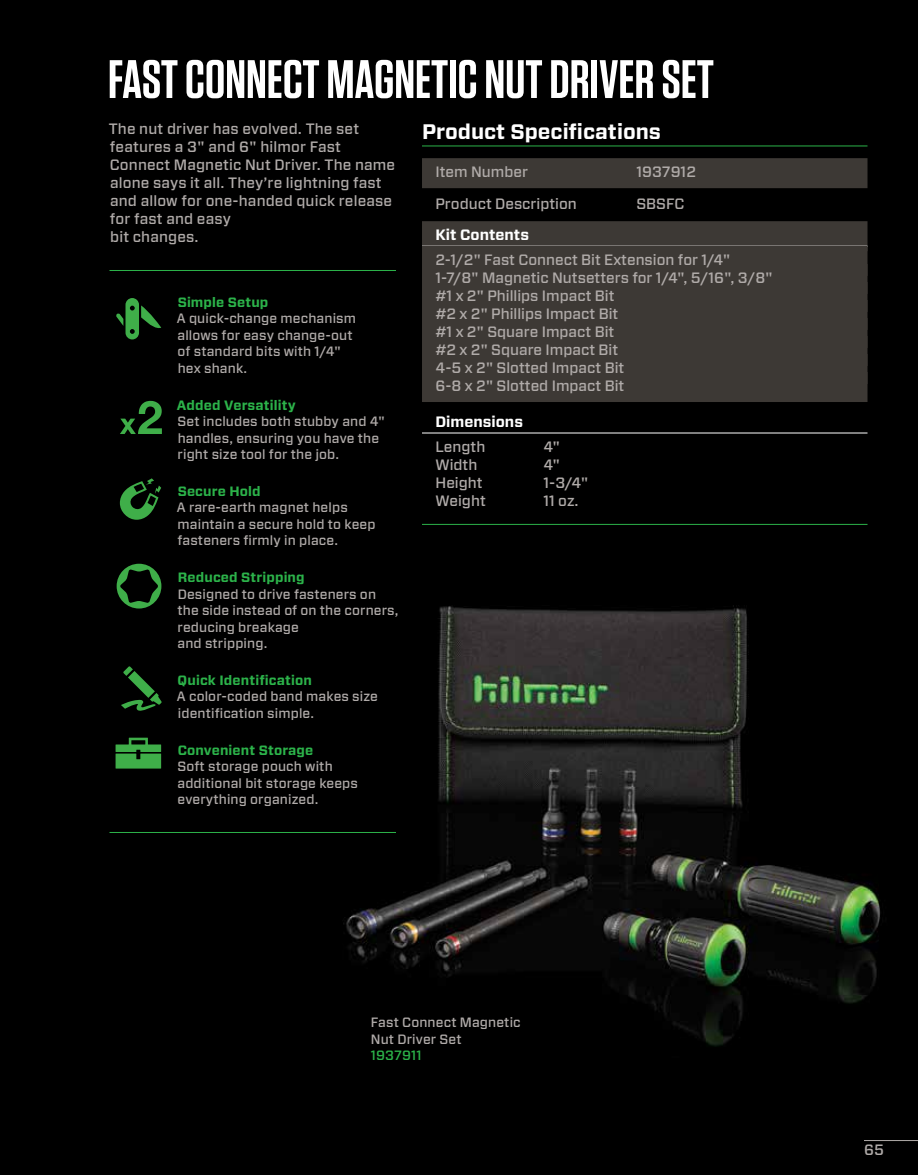
<style>
.page{position:relative;width:918px;height:1175px;background:#fff}
.page>*{position:absolute;margin:0;border:0;box-sizing:border-box;transform-origin:0 0}
.t1{font:600 54px "Tungsten";color:#fff}
.t2{font:700 21px "Forza";color:#fff}
.t3{font:500 15px/18px "Forza";color:#b0aba9}
.t4{font:700 15px "Forza";color:#fff}
.t5{font:500 13.5px/16.5px "Forza";letter-spacing:.01em;color:#b0aba9}
.t6{font:700 13.5px "Forza";letter-spacing:.01em;color:#2cb34a}
.t7{font:500 13.5px "Forza";letter-spacing:.01em;color:#2cb34a}
</style>
<div class="page">
<div style="left:0;top:0;width:918px;height:1174px;background:#000"></div>
<hr style="left:864px;top:1140px;width:54px;height:1px;background:#b0aba9">
<img style="left:343px;top:605px;width:538px;height:442px">
<hr style="left:110px;top:270px;width:286px;height:1px;background:#2cb34a">
<hr style="left:110px;top:832px;width:286px;height:1px;background:#2cb34a">
<svg style="left:120px;top:401px;width:42px;height:33px"></svg>
<svg style="left:121px;top:666px;width:41px;height:44px"></svg>
<svg style="left:120px;top:478px;width:41px;height:42px"></svg>
<svg style="left:116px;top:737px;width:45px;height:31px"></svg>
<svg style="left:116px;top:298px;width:45px;height:41px"></svg>
<svg style="left:117px;top:563px;width:44px;height:45px"></svg>
<hr style="left:422px;top:146px;width:446px;height:1px;background:#2cb34a">
<div style="left:422px;top:158px;width:446px;height:30px;background:#3d3935"></div>
<div style="left:422px;top:221px;width:446px;height:30px;background:#3d3935"></div>
<div style="left:422px;top:246px;width:446px;height:30px;background:#3d3935"></div>
<div style="left:422px;top:264px;width:446px;height:30px;background:#3d3935"></div>
<div style="left:422px;top:282px;width:446px;height:30px;background:#3d3935"></div>
<div style="left:422px;top:300px;width:446px;height:30px;background:#3d3935"></div>
<div style="left:422px;top:318px;width:446px;height:30px;background:#3d3935"></div>
<div style="left:422px;top:336px;width:446px;height:30px;background:#3d3935"></div>
<div style="left:422px;top:354px;width:446px;height:30px;background:#3d3935"></div>
<div style="left:422px;top:372px;width:446px;height:30px;background:#3d3935"></div>
<hr style="left:422px;top:432px;width:446px;height:1px;background:#fff">
<hr style="left:422px;top:524px;width:446px;height:1px;background:#2cb34a">
<h1 class="t1" style="left:108px;top:51px;width:607px">FAST CONNECT MAGNETIC NUT DRIVER SET</h1>
<p class="t3" style="left:109px;top:120px;width:288px">The nut driver has evolved. The set features a 3" and 6" hilmor Fast<br>Connect Magnetic Nut Driver. The name alone says it all. They’re lightning fast and allow for one-handed quick release for fast and easy<br>bit changes.</p>
<h2 class="t2" style="left:422px;top:118px;width:241px">Product Specifications</h2>
<p class="t3" style="left:436px;top:163px;width:94px">Item Number</p>
<p class="t3" style="left:637px;top:163px;width:61px">1937912</p>
<p class="t3" style="left:436px;top:195px;width:143px">Product Description</p>
<p class="t3" style="left:637px;top:195px;width:49px">SBSFC</p>
<p class="t4" style="left:436px;top:225px;width:95px">Kit Contents</p>
<p class="t3" style="left:436px;top:251px;width:339px">2-1/2" Fast Connect Bit Extension for 1/4"<br>1-7/8" Magnetic Nutsetters for 1/4", 5/16", 3/8" #1 x 2" Phillips Impact Bit<br>#2 x 2" Phillips Impact Bit<br>#1 x 2" Square Impact Bit<br>#2 x 2" Square Impact Bit<br>4-5 x 2" Slotted Impact Bit<br>6-8 x 2" Slotted Impact Bit</p>
<p class="t4" style="left:436px;top:412px;width:89px">Dimensions</p>
<p class="t3" style="left:436px;top:438px;width:51px">Length</p>
<p class="t3" style="left:544px;top:438px;width:18px">4"</p>
<p class="t3" style="left:436px;top:456px;width:43px">Width</p>
<p class="t3" style="left:544px;top:456px;width:18px">4"</p>
<p class="t3" style="left:436px;top:474px;width:49px">Height</p>
<p class="t3" style="left:544px;top:474px;width:46px">1-3/4"</p>
<p class="t3" style="left:436px;top:492px;width:52px">Weight</p>
<p class="t3" style="left:544px;top:492px;width:37px">11 oz.</p>
<p class="t6" style="left:178px;top:293px;width:92px">Simple Setup</p>
<p class="t5" style="left:177px;top:310px;width:181px">A quick-change mechanism allows for easy change-out of standard bits with 1/4" hex shank.</p>
<p class="t6" style="left:177px;top:396px;width:120px">Added Versatility</p>
<p class="t5" style="left:178px;top:413px;width:209px">Set includes both stubby and 4" handles, ensuring you have the right size tool for the job.</p>
<p class="t6" style="left:178px;top:482px;width:84px">Secure Hold</p>
<p class="t5" style="left:177px;top:499px;width:200px">A rare-earth magnet helps maintain a secure hold to keep fasteners firmly in place.</p>
<p class="t6" style="left:178px;top:568px;width:128px">Reduced Stripping</p>
<p class="t5" style="left:177px;top:586px;width:222px">Designed to drive fasteners on the side instead of on the corners, reducing breakage<br>and stripping.</p>
<p class="t6" style="left:178px;top:671px;width:136px">Quick Identification</p>
<p class="t5" style="left:177px;top:688px;width:203px">A color-coded band makes size identification simple.</p>
<p class="t6" style="left:178px;top:741px;width:137px">Convenient Storage</p>
<p class="t5" style="left:177px;top:758px;width:182px">Soft storage pouch with additional bit storage keeps everything organized.</p>
<p class="t5" style="left:371px;top:1014px;width:151px">Fast Connect Magnetic<br>Nut Driver Set</p>
<p class="t7" style="left:371px;top:1046px;width:52px">1937911</p>
<p class="t3" style="left:864px;top:1140px;width:22px">65</p>
</div>
